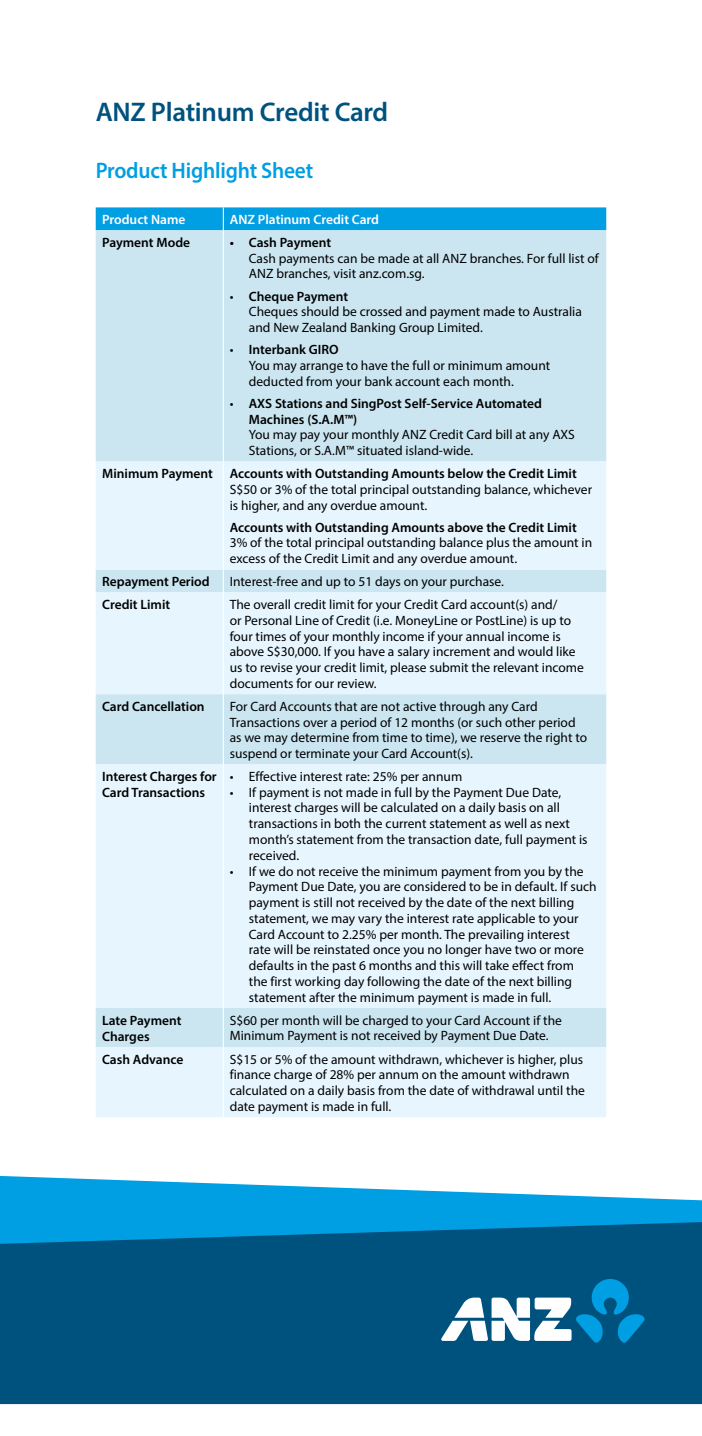
<style>
.page{position:relative;width:702px;height:1436px;background:#fff}
.page>*{position:absolute;margin:0;border:0;box-sizing:border-box;transform-origin:0 0}
.t1{font:600 27px "Myriad Pro";letter-spacing:-.01em;color:#00527e}
.t2{font:600 22.5px "Myriad Pro";letter-spacing:-.01em;color:#009ee3;scale:.95 1}
.t3{font:13.5px/15.8px "Myriad Pro";color:#000}
.t4{font:600 13.5px/16.2px "Myriad Pro";color:#000}
.t5{font:600 13.5px "Myriad Pro";color:#fff}
.s1{font-weight:600}
.s2{font-weight:400}
</style>
<div class="page">
<div style="left:0;top:1243px;width:702px;height:160px;background:#00527e"></div>
<svg style="left:0;top:1175px;width:702px;height:68px;fill:#009ee3"></svg>
<div style="left:96px;top:230px;width:510px;height:231px;background:#cbe6f1"></div>
<svg style="left:96px;top:461px;width:510px;height:655px;background:#e0f2fb"></svg>
<div style="left:96px;top:207px;width:510px;height:23px;background:#009ee3"></div>
<hr style="left:223px;top:230px;width:1px;height:231px;background:#fff">
<hr style="left:223px;top:461px;width:1px;height:108px;background:#fff">
<svg style="left:223px;top:569px;width:1px;height:23px"></svg>
<hr style="left:223px;top:592px;width:1px;height:102px;background:#fff">
<hr style="left:223px;top:694px;width:1px;height:70px;background:#fff">
<hr style="left:223px;top:764px;width:1px;height:243px;background:#fff">
<hr style="left:223px;top:1007px;width:1px;height:39px;background:#fff">
<hr style="left:223px;top:1046px;width:1px;height:70px;background:#fff">
<svg style="left:441px;top:1278px;width:204px;height:64px"></svg>
<h1 class="t1" style="left:96px;top:95px;width:294px">ANZ Platinum Credit Card</h1>
<h2 class="t2" style="left:96px;top:156px;width:230px">Product Highlight Sheet</h2>
<p class="t5" style="left:102px;top:211px;width:85px">Product Name</p>
<p class="t5" style="left:230px;top:211px;width:151px">ANZ Platinum Credit Card</p>
<p class="t4" style="left:102px;top:234px;width:89px">Payment Mode</p>
<p class="t4" style="left:230px;top:234px;width:103px">• Cash Payment</p>
<p class="t3" style="left:249px;top:250px;width:351px">Cash payments can be made at all ANZ branches. For full list of<br>ANZ branches, visit anz.com.sg.</p>
<p class="t3" style="left:249px;top:288px;width:334px;text-indent:-19px">• <span class="s1">Cheque Payment<br></span>Cheques should be crossed and payment made to Australia and New Zealand Banking Group Limited.</p>
<p class="t3" style="left:249px;top:341px;width:303px;text-indent:-19px">• <span class="s1">Interbank GIRO<br></span>You may arrange to have the full or minimum amount deducted from your bank account each month.</p>
<p class="t4" style="left:249px;top:395px;width:294px;text-indent:-19px"><span class="s2">•</span> AXS Stations and SingPost Self-Service Automated<br>Machines (S.A.M™)</p>
<p class="t3" style="left:249px;top:426px;width:327px">You may pay your monthly ANZ Credit Card bill at any AXS<br>Stations, or S.A.M™ situated island-wide.</p>
<p class="t4" style="left:102px;top:465px;width:476px">Minimum Payment Accounts with Outstanding Amounts below the Credit Limit</p>
<p class="t3" style="left:230px;top:481px;width:364px">S$50 or 3% of the total principal outstanding balance, whichever is higher, and any overdue amount.</p>
<p class="t4" style="left:230px;top:518px;width:348px">Accounts with Outstanding Amounts above the Credit Limit</p>
<p class="t3" style="left:230px;top:534px;width:364px">3% of the total principal outstanding balance plus the amount in excess of the Credit Limit and any overdue amount.</p>
<p class="t4" style="left:102px;top:573px;width:109px">Repayment Period</p>
<p class="t3" style="left:230px;top:573px;width:276px">Interest-free and up to 51 days on your purchase.</p>
<p class="t4" style="left:102px;top:596px;width:70px">Credit Limit</p>
<p class="t3" style="left:230px;top:596px;width:356px">The overall credit limit for your Credit Card account(s) and/<br>or Personal Line of Credit (i.e. MoneyLine or PostLine) is up to four times of your monthly income if your annual income is above S$30,000. If you have a salary increment and would like us to revise your credit limit, please submit the relevant income documents for our review.</p>
<p class="t4" style="left:102px;top:697px;width:104px">Card Cancellation</p>
<p class="t3" style="left:230px;top:698px;width:359px">For Card Accounts that are not active through any Card Transactions over a period of 12 months (or such other period as we may determine from time to time), we reserve the right to suspend or terminate your Card Account(s).</p>
<p class="t4" style="left:102px;top:767px;width:116px">Interest Charges for<br>Card Transactions</p>
<p class="t3" style="left:230px;top:768px;width:234px">• Effective interest rate: 25% per annum</p>
<p class="t3" style="left:249px;top:784px;width:340px;text-indent:-19px">• If payment is not made in full by the Payment Due Date, interest charges will be calculated on a daily basis on all transactions in both the current statement as well as next month’s statement from the transaction date, full payment is received.</p>
<p class="t3" style="left:249px;top:862px;width:349px;text-indent:-19px">• If we do not receive the minimum payment from you by the Payment Due Date, you are considered to be in default. If such payment is still not received by the date of the next billing statement, we may vary the interest rate applicable to your Card Account to 2.25% per month. The prevailing interest<br>rate will be reinstated once you no longer have two or more defaults in the past 6 months and this will take effect from<br>the first working day following the date of the next billing statement after the minimum payment is made in full.</p>
<p class="t4" style="left:102px;top:1011px;width:81px">Late Payment<br>Charges</p>
<p class="t3" style="left:230px;top:1011px;width:334px">S$60 per month will be charged to your Card Account if the<br>Minimum Payment is not received by Payment Due Date.</p>
<p class="t4" style="left:102px;top:1050px;width:83px">Cash Advance</p>
<p class="t3" style="left:230px;top:1050px;width:356px">S$15 or 5% of the amount withdrawn, whichever is higher, plus finance charge of 28% per annum on the amount withdrawn calculated on a daily basis from the date of withdrawal until the date payment is made in full.</p>
</div>
